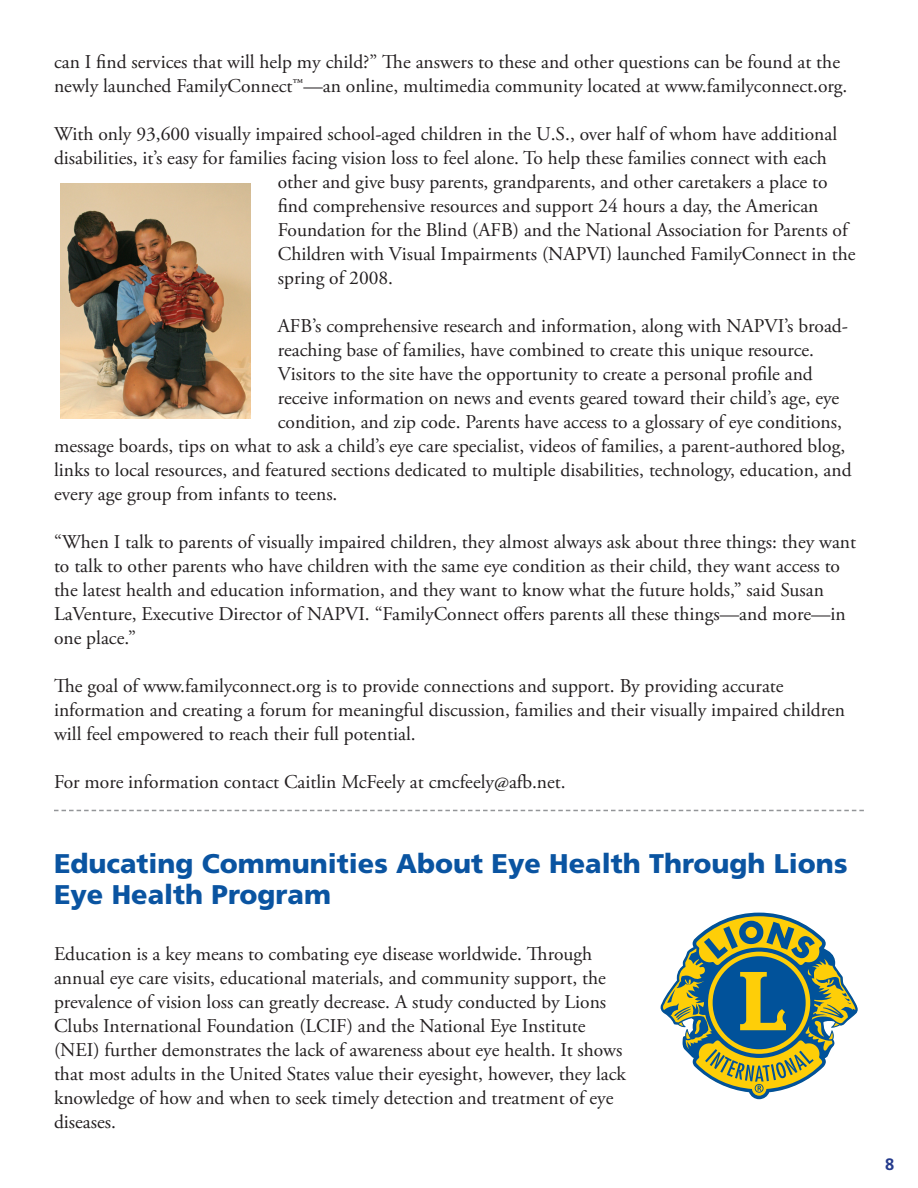
<style>
.page{position:relative;width:918px;height:1188px;background:#fff}
.page>*{position:absolute;margin:0;border:0;box-sizing:border-box;transform-origin:0 0}
.Titles{font:900 27px/31.5px "Frutiger LT Std";color:#0a54a1}
.t1{font:19.5px/24px "Adobe Garamond Pro";color:#231f20}
.t2{font:700 16.5px "Frutiger LT Std";color:#253b8d}
</style>
<div class="page">
<svg style="left:54px;top:810px;width:810px;height:1px"></svg>
<img style="left:61px;top:183px;width:190px;height:235px">
<svg style="left:661px;top:913px;width:197px;height:186px"></svg>
<p class="t1" style="left:54px;top:51px;width:795px">can I find services that will help my child?” The answers to these and other questions can be found at the newly launched FamilyConnect™—an online, multimedia community located at www.familyconnect.org.</p>
<p class="t1" style="left:54px;top:123px;width:785px">With only 93,600 visually impaired school-aged children in the U.S., over half of whom have additional</p>
<p class="t1" style="left:54px;top:147px;width:774px">disabilities, it’s easy for families facing vision loss to feel alone. To help these families connect with each</p>
<p class="t1" style="left:278px;top:171px;width:551px">other and give busy parents, grandparents, and other caretakers a place to</p>
<p class="t1" style="left:278px;top:195px;width:542px">find comprehensive resources and support 24 hours a day, the American</p>
<p class="t1" style="left:278px;top:219px;width:571px">Foundation for the Blind (AFB) and the National Association for Parents of</p>
<p class="t1" style="left:278px;top:243px;width:579px">Children with Visual Impairments (NAPVI) launched FamilyConnect in the</p>
<p class="t1" style="left:278px;top:267px;width:117px">spring of 2008.</p>
<p class="t1" style="left:278px;top:315px;width:572px">AFB’s comprehensive research and information, along with NAPVI’s broad-</p>
<p class="t1" style="left:278px;top:339px;width:538px">reaching base of families, have combined to create this unique resource.</p>
<p class="t1" style="left:278px;top:363px;width:537px">Visitors to the site have the opportunity to create a personal profile and</p>
<p class="t1" style="left:278px;top:387px;width:563px">receive information on news and events geared toward their child’s age, eye</p>
<p class="t1" style="left:278px;top:411px;width:566px">condition, and zip code. Parents have access to a glossary of eye conditions,</p>
<p class="t1" style="left:54px;top:435px;width:793px">message boards, tips on what to ask a child’s eye care specialist, videos of families, a parent-authored blog,</p>
<p class="t1" style="left:54px;top:459px;width:799px">links to local resources, and featured sections dedicated to multiple disabilities, technology, education, and</p>
<p class="t1" style="left:54px;top:483px;width:285px">every age group from infants to teens.</p>
<p class="t1" style="left:54px;top:531px;width:804px">“When I talk to parents of visually impaired children, they almost always ask about three things: they want to talk to other parents who have children with the same eye condition as their child, they want access to the latest health and education information, and they want to know what the future holds,” said Susan LaVenture, Executive Director of NAPVI. “FamilyConnect offers parents all these things—and more—in one place.”</p>
<p class="t1" style="left:54px;top:675px;width:792px">The goal of www.familyconnect.org is to provide connections and support. By providing accurate information and creating a forum for meaningful discussion, families and their visually impaired children will feel empowered to reach their full potential.</p>
<p class="t1" style="left:54px;top:771px;width:513px">For more information contact Caitlin McFeely at cmcfeely@afb.net.</p>
<p class="Titles" style="left:54px;top:847px;width:795px">Educating Communities About Eye Health Through Lions<br>Eye Health Program</p>
<p class="t1" style="left:54px;top:942px;width:573px">Education is a key means to combating eye disease worldwide. Through annual eye care visits, educational materials, and community support, the prevalence of vision loss can greatly decrease. A study conducted by Lions Clubs International Foundation (LCIF) and the National Eye Institute (NEI) further demonstrates the lack of awareness about eye health. It shows that most adults in the United States value their eyesight, however, they lack knowledge of how and when to seek timely detection and treatment of eye diseases.</p>
<p class="t2" style="left:885px;top:1155px;width:11px">8</p>
</div>
